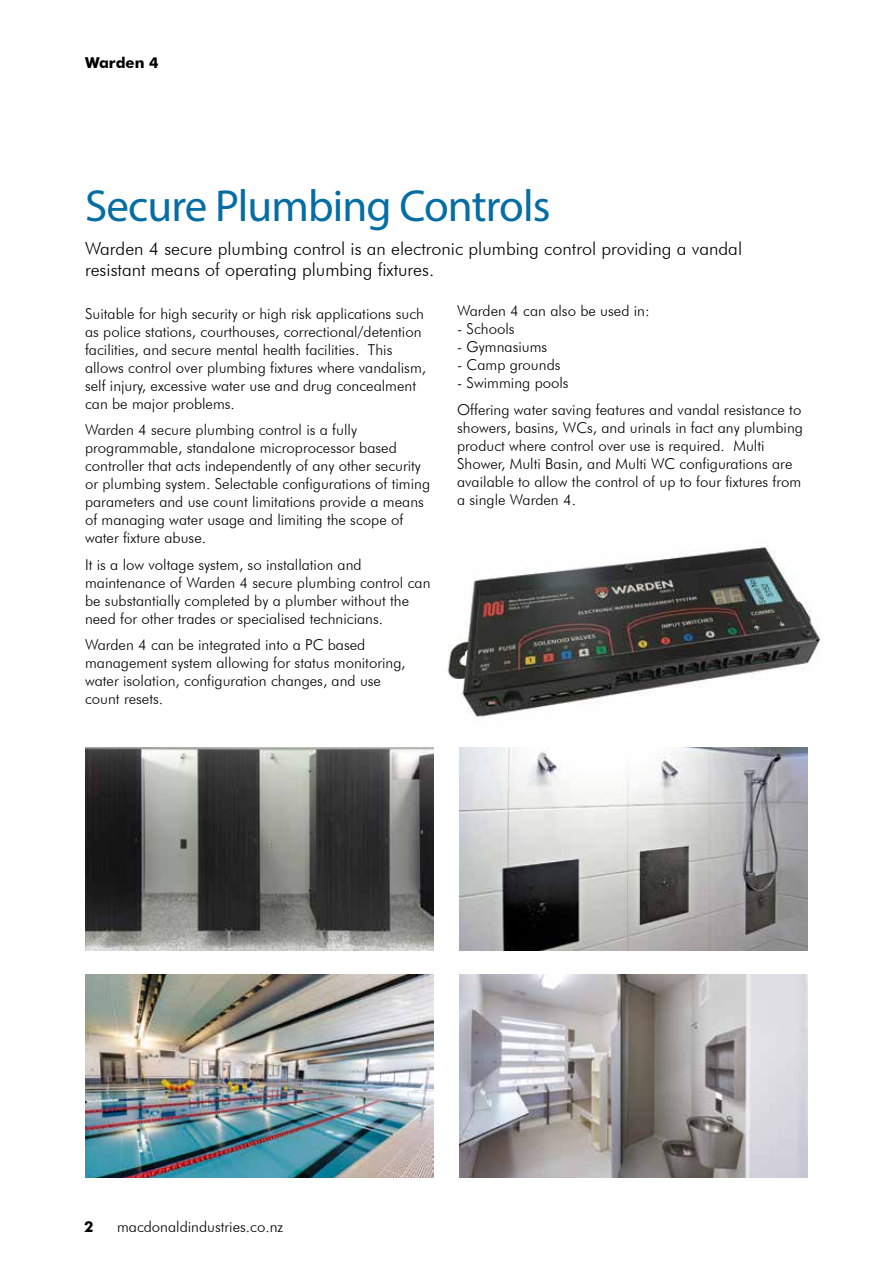
<style>
.page{position:relative;width:893px;height:1263px;background:#fff}
.page>*{position:absolute;margin:0;border:0;box-sizing:border-box;transform-origin:0 0}
.t1{font:45px "Myriad Pro";letter-spacing:-.02em;color:#046da4}
.t2{font:300 18px/21px "Futura BT";color:#000}
.t3{font:300 15px/18px "Futura BT";color:#000}
.t4{font:700 15px "Futura BT";color:#000}
</style>
<div class="page">
<img style="left:447px;top:546px;width:374px;height:175px">
<img style="left:85px;top:975px;width:349px;height:203px">
<img style="left:459px;top:747px;width:349px;height:203px">
<img style="left:85px;top:747px;width:349px;height:203px">
<img style="left:459px;top:975px;width:349px;height:203px">
<p class="t4" style="left:85px;top:54px;width:75px">Warden 4</p>
<h1 class="t1" style="left:85px;top:178px;width:467px">Secure Plumbing Controls</h1>
<p class="t2" style="left:85px;top:238px;width:659px">Warden 4 secure plumbing control is an electronic plumbing control providing a vandal resistant means of operating plumbing fixtures.</p>
<p class="t3" style="left:85px;top:304px;width:343px">Suitable for high security or high risk applications such as police stations, courthouses, correctional/detention facilities, and secure mental health facilities. This allows control over plumbing fixtures where vandalism, self injury, excessive water use and drug concealment can be major problems.</p>
<p class="t3" style="left:85px;top:421px;width:347px">Warden 4 secure plumbing control is a fully programmable, standalone microprocessor based controller that acts independently of any other security or plumbing system. Selectable configurations of timing parameters and use count limitations provide a means of managing water usage and limiting the scope of water fixture abuse.</p>
<p class="t3" style="left:85px;top:555px;width:347px">It is a low voltage system, so installation and maintenance of Warden 4 secure plumbing control can be substantially completed by a plumber without the need for other trades or specialised technicians.</p>
<p class="t3" style="left:85px;top:636px;width:322px">Warden 4 can be integrated into a PC based management system allowing for status monitoring, water isolation, configuration changes, and use count resets.</p>
<p class="t3" style="left:457px;top:302px;width:194px">Warden 4 can also be used in:</p>
<p class="t3" style="left:457px;top:320px;width:59px">- Schools</p>
<p class="t3" style="left:457px;top:338px;width:92px">- Gymnasiums</p>
<p class="t3" style="left:457px;top:356px;width:105px">- Camp grounds</p>
<p class="t3" style="left:457px;top:370px;width:346px;line-height:26.5px">- Swimming pools<br>Offering water saving features and vandal resistance to</p>
<p class="t3" style="left:457px;top:418px;width:347px">showers, basins, WCs, and urinals in fact any plumbing product where control over use is required. Multi Shower, Multi Basin, and Multi WC configurations are available to allow the control of up to four fixtures from a single Warden 4.</p>
<p class="t4" style="left:84px;top:1217px;width:11px">2</p>
<p class="t3" style="left:117px;top:1217px;width:168px">macdonaldindustries.co.nz</p>
</div>
